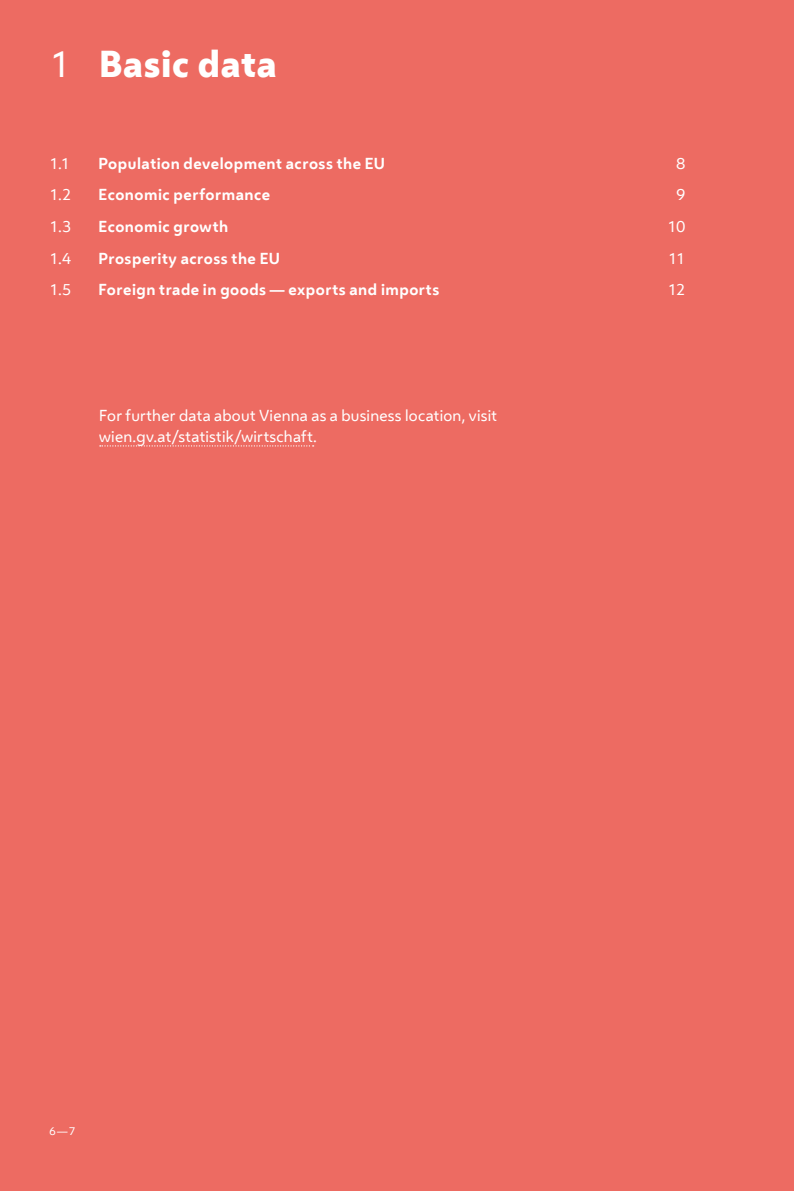
<style>
.page{position:relative;width:794px;height:1191px;background:#ed6b62}
.page>*{position:absolute;margin:0;border:0;box-sizing:border-box;transform-origin:0 0}
.t1{font:800 35px "Wiener Melange";letter-spacing:.02em;color:#fff}
.t2{font:700 14.88px "Wiener Melange";letter-spacing:.035em;color:#fff}
.t3{font:14.88px/21px "Wiener Melange";letter-spacing:.015em;color:#fff}
.t4{font:10.5px "Wiener Melange";color:#fff}
.s1{font-weight:400}
</style>
<div class="page">
<svg style="left:100px;top:445px;width:214px;height:1px"></svg>
<h1 class="t1" style="left:50px;top:40px;width:229px"><span class="s1">1</span> Basic data</h1>
<p class="t3" style="left:50px;top:152px;width:22px">1.1</p>
<p class="t2" style="left:99px;top:151px;width:288px">Population development across the EU</p>
<p class="t3" style="left:676px;top:152px;width:11px">8</p>
<p class="t3" style="left:50px;top:184px;width:23px">1.2</p>
<p class="t2" style="left:99px;top:182px;width:173px">Economic performance</p>
<p class="t3" style="left:676px;top:184px;width:11px">9</p>
<p class="t3" style="left:50px;top:215px;width:23px">1.3</p>
<p class="t2" style="left:99px;top:214px;width:131px">Economic growth</p>
<p class="t3" style="left:667px;top:215px;width:20px">10</p>
<p class="t3" style="left:50px;top:247px;width:23px">1.4</p>
<p class="t2" style="left:99px;top:245px;width:183px">Prosperity across the EU</p>
<p class="t3" style="left:668px;top:247px;width:19px">11</p>
<p class="t3" style="left:50px;top:278px;width:24px">1.5</p>
<p class="t2" style="left:99px;top:277px;width:342px">Foreign trade in goods — exports and imports</p>
<p class="t3" style="left:668px;top:278px;width:19px">12</p>
<p class="t3" style="left:99px;top:404px;width:399px">For further data about Vienna as a business location, visit wien.gv.at/statistik/wirtschaft.</p>
<p class="t4" style="left:50px;top:1123px;width:27px">6—7</p>
</div>
